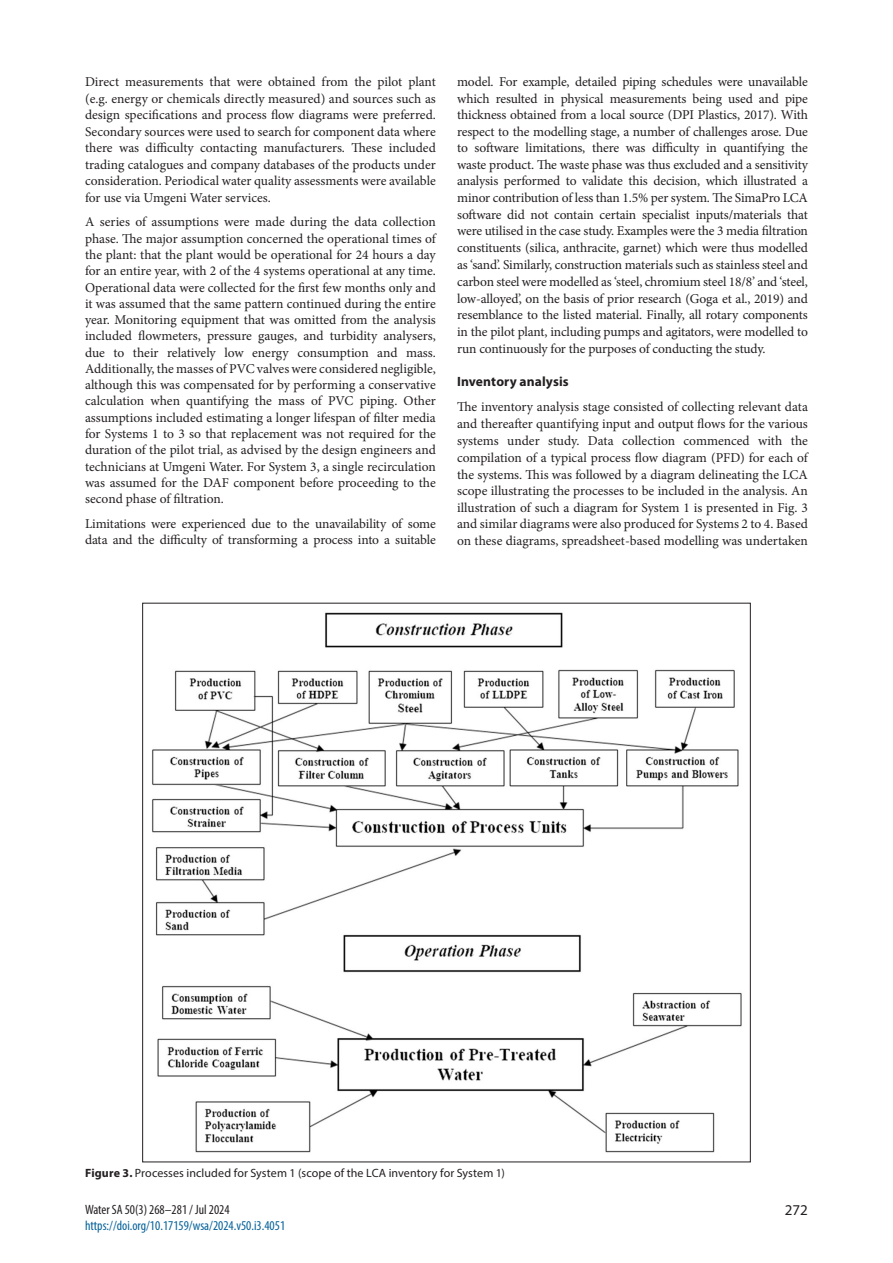
<style>
.page{position:relative;width:893px;height:1263px;background:#fff}
.page>*{position:absolute;margin:0;border:0;box-sizing:border-box;transform-origin:0 0}
.t1{font:15px "Myriad Pro";color:#231f20}
.Paragraph_Text{font:13.5px/16.6px "Minion Pro";letter-spacing:-.01em;color:#231f20;text-align:justify}
.t2{font:condensed 13.5px "Myriad Pro";color:#056199}
.t3{font:condensed 13.5px "Myriad Pro";color:#231f20}
.t4{font:700 13.5px "Myriad Pro";letter-spacing:.01em;color:#231f20}
.t5{font:12px "Myriad Pro";letter-spacing:.01em;color:#231f20}
.s1{font-weight:700}
</style>
<div class="page">
<img style="left:152px;top:612px;width:590px;height:541px">
<p class="Paragraph_Text" style="left:85px;top:74px;width:352px">Direct measurements that were obtained from the pilot plant (e.g. energy or chemicals directly measured) and sources such as design specifications and process flow diagrams were preferred.<br>Secondary sources were used to search for component data where there was difficulty contacting manufacturers. These included trading catalogues and company databases of the products under consideration. Periodical water quality assessments were available for use via Umgeni Water services.</p>
<p class="Paragraph_Text" style="left:85px;top:214px;width:352px">A series of assumptions were made during the data collection phase. The major assumption concerned the operational times of the plant: that the plant would be operational for 24 hours a day for an entire year, with 2 of the 4 systems operational at any time.<br>Operational data were collected for the first few months only and it was assumed that the same pattern continued during the entire year. Monitoring equipment that was omitted from the analysis included flowmeters, pressure gauges, and turbidity analysers, due to their relatively low energy consumption and mass.<br>Additionally, the masses of PVC valves were considered negligible, although this was compensated for by performing a conservative calculation when quantifying the mass of PVC piping. Other assumptions included estimating a longer lifespan of filter media for Systems 1 to 3 so that replacement was not required for the duration of the pilot trial, as advised by the design engineers and technicians at Umgeni Water. For System 3, a single recirculation was assumed for the DAF component before proceeding to the second phase of filtration.</p>
<p class="Paragraph_Text" style="left:85px;top:515px;width:352px">Limitations were experienced due to the unavailability of some data and the difficulty of transforming a process into a suitable</p>
<p class="Paragraph_Text" style="left:457px;top:74px;width:352px">model. For example, detailed piping schedules were unavailable which resulted in physical measurements being used and pipe thickness obtained from a local source (DPI Plastics, 2017). With respect to the modelling stage, a number of challenges arose. Due to software limitations, there was difficulty in quantifying the waste product. The waste phase was thus excluded and a sensitivity analysis performed to validate this decision, which illustrated a minor contribution of less than 1.5% per system. The SimaPro LCA software did not contain certain specialist inputs/materials that were utilised in the case study. Examples were the 3 media filtration constituents (silica, anthracite, garnet) which were thus modelled as ‘sand’. Similarly, construction materials such as stainless steel and carbon steel were modelled as ‘steel, chromium steel 18/8’ and ‘steel, low-alloyed’, on the basis of prior research (Goga et al., 2019) and resemblance to the listed material. Finally, all rotary components in the pilot plant, including pumps and agitators, were modelled to run continuously for the purposes of conducting the study.</p>
<h2 class="t4" style="left:457px;top:373px;width:113px">Inventory analysis</h2>
<p class="Paragraph_Text" style="left:457px;top:399px;width:352px">The inventory analysis stage consisted of collecting relevant data and thereafter quantifying input and output flows for the various systems under study. Data collection commenced with the compilation of a typical process flow diagram (PFD) for each of the systems. This was followed by a diagram delineating the LCA scope illustrating the processes to be included in the analysis. An illustration of such a diagram for System 1 is presented in Fig. 3 and similar diagrams were also produced for Systems 2 to 4. Based on these diagrams, spreadsheet-based modelling was undertaken</p>
<p class="t5" style="left:85px;top:1166px;width:421px"><span class="s1">Figure 3.</span> Processes included for System 1 (scope of the LCA inventory for System 1)</p>
<p class="t3" style="left:85px;top:1201px;width:146px">Water SA 50(3) 268–281 / Jul 2024</p>
<p class="t1" style="left:785px;top:1200px;width:25px">272</p>
<p class="t2" style="left:85px;top:1217px;width:202px">https://doi.org/10.17159/wsa/2024.v50.i3.4051</p>
</div>
